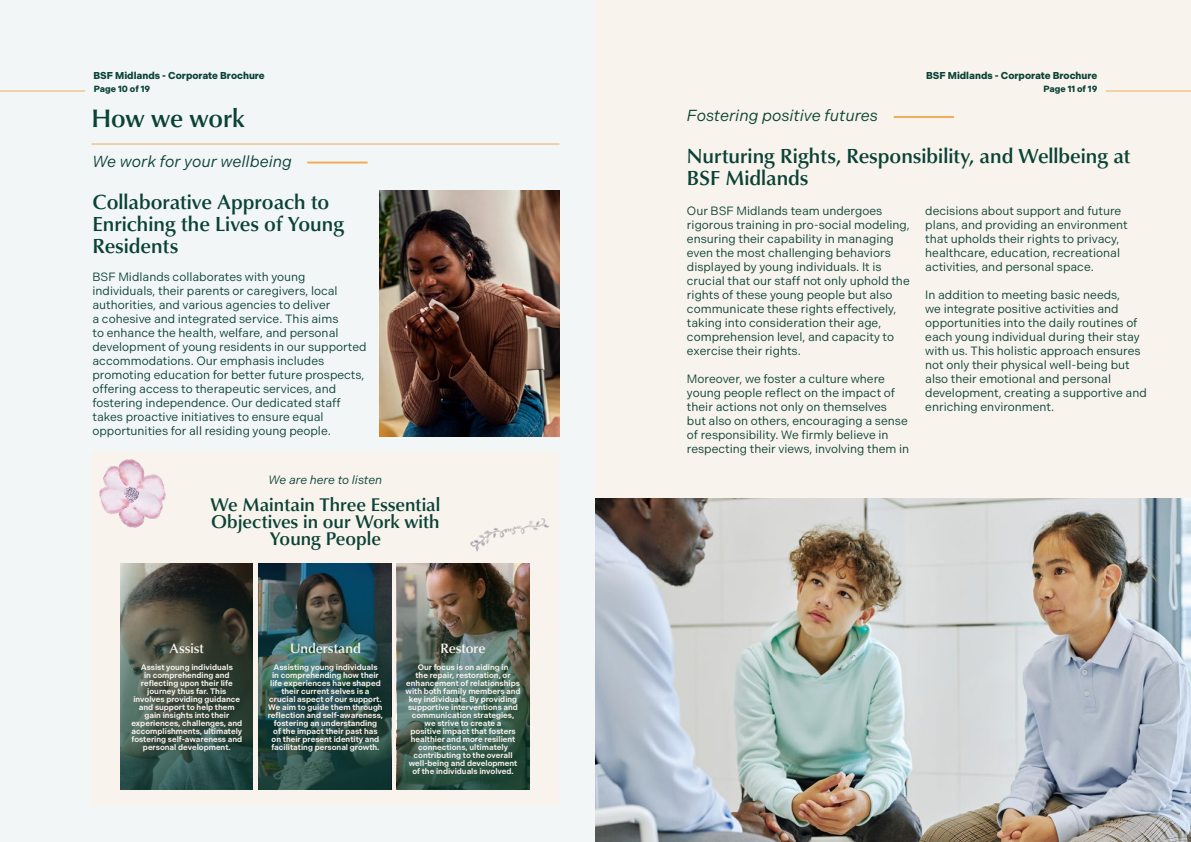
<style>
.page{position:relative;width:1191px;height:842px;background:#fff}
.page>*{position:absolute;margin:0;border:0;box-sizing:border-box;transform-origin:0 0}
.t1{font:500 26px "Classico URW";letter-spacing:-.005em;color:#0a4236}
.t2{font:500 21px/22px "Classico URW";color:#0a4236}
.t3{font:500 19px "Classico URW";color:#0a4236}
.t4{font:italic 16px "Indivisible";color:#0a4236}
.t5{font:500 14px "Classico URW";color:#f8f3ed}
.t6{font:12px/14px "Indivisible";color:#0a4236}
.t7{font:italic 12px "Indivisible";color:#0a4236}
.t8{font:700 10px "Indivisible";color:#0a4236}
.t9{font:700 9px "Indivisible";color:#0a4236}
.t10{font:600 8px/8px "Indivisible";color:#f8f3ed;text-align:center}
</style>
<div class="page">
<div style="left:0;top:0;width:595px;height:842px;background:#f3f6f7"></div>
<hr style="left:91px;top:144px;width:468px;height:1px;background:#f1ac5a">
<hr style="left:0;top:91px;width:85px;height:1px;background:#f1ac5a">
<hr style="left:307px;top:162px;width:60px;height:2px;background:#f1ac5a">
<img style="left:380px;top:191px;width:179px;height:246px">
<div style="left:92px;top:452px;width:467px;height:354px;background:#f8f3ed"></div>
<img style="left:99px;top:459px;width:67px;height:69px">
<img style="left:471px;top:519px;width:78px;height:32px">
<svg style="left:121px;top:564px;width:132px;height:226px;background:#3d4b42"></svg>
<img style="left:259px;top:564px;width:132px;height:226px">
<img style="left:397px;top:564px;width:132px;height:226px">
<div style="left:595px;top:0;width:596px;height:498px;background:#f8f3ed"></div>
<hr style="left:1106px;top:91px;width:85px;height:1px;background:#f1ac5a">
<hr style="left:893px;top:116px;width:61px;height:2px;background:#f1ac5a">
<img style="left:595px;top:498px;width:596px;height:344px">
<p class="t8" style="left:94px;top:69px;width:173px">BSF Midlands - Corporate Brochure</p>
<p class="t9" style="left:94px;top:84px;width:58px">Page 10 of 19</p>
<p class="t1" style="left:91px;top:99px;width:155px">How we work</p>
<p class="t4" style="left:92px;top:152px;width:201px">We work for your wellbeing</p>
<p class="t2" style="left:92px;top:189px;width:253px">Collaborative Approach to<br>Enriching the Lives of Young<br>Residents</p>
<p class="t6" style="left:92px;top:270px;width:275px">BSF Midlands collaborates with young individuals, their parents or caregivers, local authorities, and various agencies to deliver<br>a cohesive and integrated service. This aims<br>to enhance the health, welfare, and personal development of young residents in our supported accommodations. Our emphasis includes promoting education for better future prospects, offering access to therapeutic services, and fostering independence. Our dedicated staff takes proactive initiatives to ensure equal opportunities for all residing young people.</p>
<p class="t7" style="left:268px;top:473px;width:115px">We are here to listen</p>
<p class="t3" style="left:210px;top:490px;width:231px">We Maintain Three Essential</p>
<p class="t3" style="left:211px;top:507px;width:230px">Objectives in our Work with</p>
<p class="t3" style="left:270px;top:524px;width:112px">Young People</p>
<p class="t5" style="left:170px;top:638px;width:36px">Assist</p>
<p class="t10" style="left:131px;top:664px;width:112px">Assist young individuals<br>in comprehending and reflecting upon their life journey thus far. This involves providing guidance and support to help them gain insights into their experiences, challenges, and accomplishments, ultimately fostering self-awareness and personal development.</p>
<p class="t5" style="left:290px;top:638px;width:72px">Understand</p>
<p class="t10" style="left:268px;top:664px;width:117px">Assisting young individuals<br>in comprehending how their life experiences have shaped their current selves is a crucial aspect of our support.<br>We aim to guide them through reflection and self-awareness, fostering an understanding<br>of the impact their past has on their present identity and facilitating personal growth.</p>
<p class="t5" style="left:440px;top:638px;width:47px">Restore</p>
<p class="t10" style="left:405px;top:664px;width:117px">Our focus is on aiding in<br>the repair, restoration, or enhancement of relationships with both family members and key individuals. By providing supportive interventions and communication strategies, we strive to create a<br>positive impact that fosters healthier and more resilient connections, ultimately contributing to the overall well-being and development of the individuals involved.</p>
<p class="t8" style="left:926px;top:69px;width:173px">BSF Midlands - Corporate Brochure</p>
<p class="t9" style="left:1043px;top:84px;width:55px">Page 11 of 19</p>
<p class="t4" style="left:687px;top:106px;width:192px">Fostering positive futures</p>
<p class="t2" style="left:687px;top:144px;width:445px">Nurturing Rights, Responsibility, and Wellbeing at<br>BSF Midlands</p>
<p class="t6" style="left:687px;top:204px;width:224px">Our BSF Midlands team undergoes rigorous training in pro-social modeling, ensuring their capability in managing even the most challenging behaviors displayed by young individuals. It is crucial that our staff not only uphold the rights of these young people but also communicate these rights effectively, taking into consideration their age, comprehension level, and capacity to exercise their rights.</p>
<p class="t6" style="left:687px;top:372px;width:224px">Moreover, we foster a culture where young people reflect on the impact of their actions not only on themselves<br>but also on others, encouraging a sense of responsibility. We firmly believe in respecting their views, involving them in</p>
<p class="t6" style="left:925px;top:204px;width:204px">decisions about support and future plans, and providing an environment that upholds their rights to privacy, healthcare, education, recreational activities, and personal space.</p>
<p class="t6" style="left:925px;top:288px;width:223px">In addition to meeting basic needs,<br>we integrate positive activities and opportunities into the daily routines of each young individual during their stay with us. This holistic approach ensures not only their physical well-being but also their emotional and personal development, creating a supportive and enriching environment.</p>
</div>
